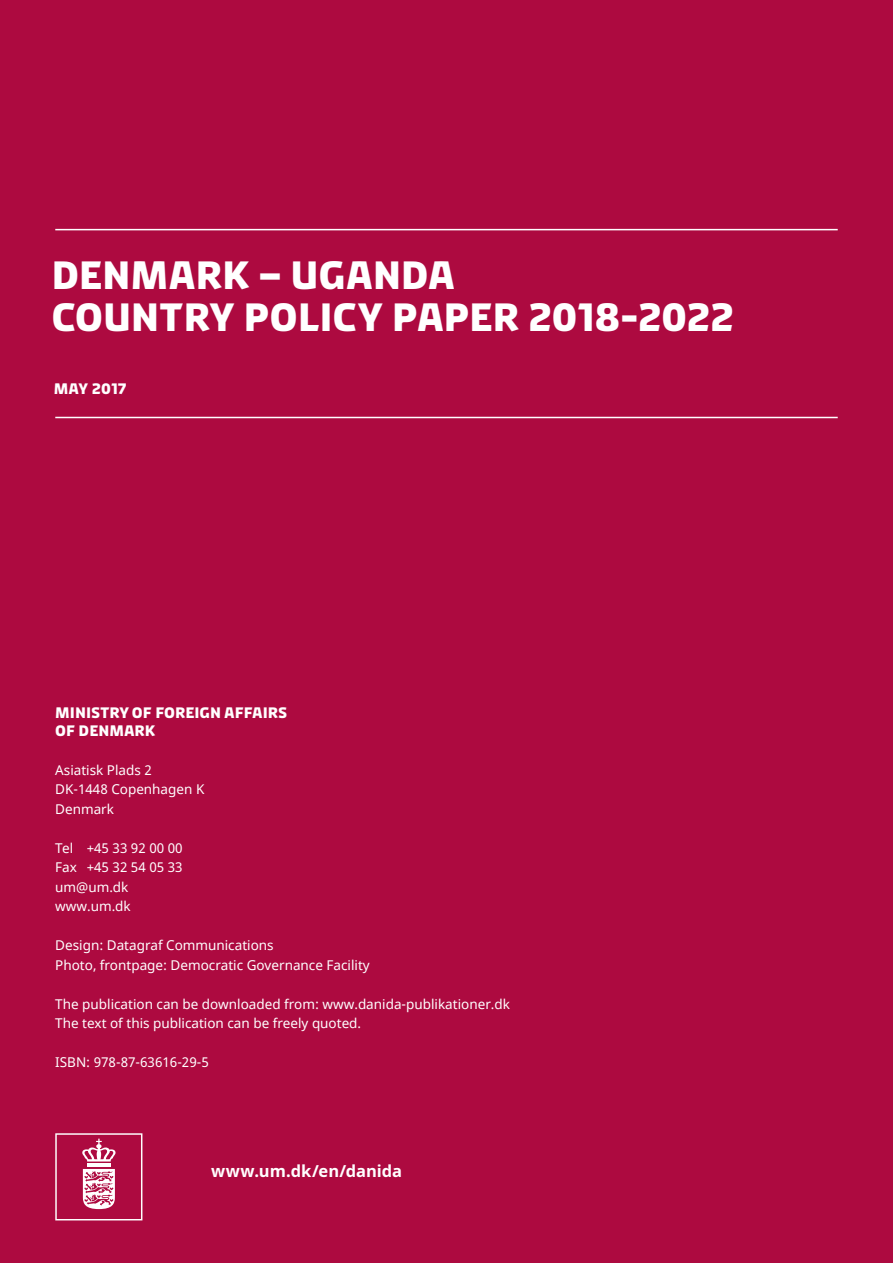
<style>
.page{position:relative;width:893px;height:1263px;background:#ad0a40}
.page>*{position:absolute;margin:0;border:0;box-sizing:border-box;transform-origin:0 0}
.t1{font:700 39px "Diplomacy";letter-spacing:-.01em;color:#fff}
.t2{font:700 16.5px "Noto Sans";letter-spacing:-.005em;color:#fff}
.MR{font:700 15px/18px "Diplomacy";color:#fff}
.t3{font:13.5px/19.5px "Noto Sans";color:#fff}
</style>
<div class="page">
<svg style="left:55px;top:1133px;width:87px;height:87px"></svg>
<hr style="left:55px;top:229px;width:783px;height:1px;background:#fff">
<hr style="left:55px;top:417px;width:783px;height:1px;background:#fff">
<p class="t1" style="left:51px;top:250px;width:405px">DENMARK – UGANDA</p>
<p class="t1" style="left:51px;top:292px;width:684px">COUNTRY POLICY PAPER 2018-2022</p>
<p class="MR" style="left:54px;top:379px;width:74px">MAY 2017</p>
<p class="MR" style="left:55px;top:703px;width:233px">MINISTRY OF FOREIGN AFFAIRS<br>OF DENMARK</p>
<p class="t3" style="left:55px;top:761px;width:98px">Asiatisk Plads 2</p>
<p class="t3" style="left:55px;top:780px;width:151px">DK-1448 Copenhagen K<br>Denmark</p>
<p class="t3" style="left:55px;top:839px;width:129px">Tel +45 33 92 00 00</p>
<p class="t3" style="left:55px;top:858px;width:129px">Fax +45 32 54 05 33</p>
<p class="t3" style="left:55px;top:878px;width:75px">um@um.dk</p>
<p class="t3" style="left:55px;top:897px;width:77px">www.um.dk</p>
<p class="t3" style="left:55px;top:936px;width:220px">Design: Datagraf Communications</p>
<p class="t3" style="left:55px;top:956px;width:316px">Photo, frontpage: Democratic Governance Facility</p>
<p class="t3" style="left:55px;top:995px;width:456px">The publication can be downloaded from: www.danida-publikationer.dk</p>
<p class="t3" style="left:55px;top:1014px;width:307px">The text of this publication can be freely quoted.</p>
<p class="t3" style="left:55px;top:1053px;width:155px">ISBN: 978-87-63616-29-5</p>
<p class="t2" style="left:211px;top:1159px;width:193px">www.um.dk/en/danida</p>
</div>
